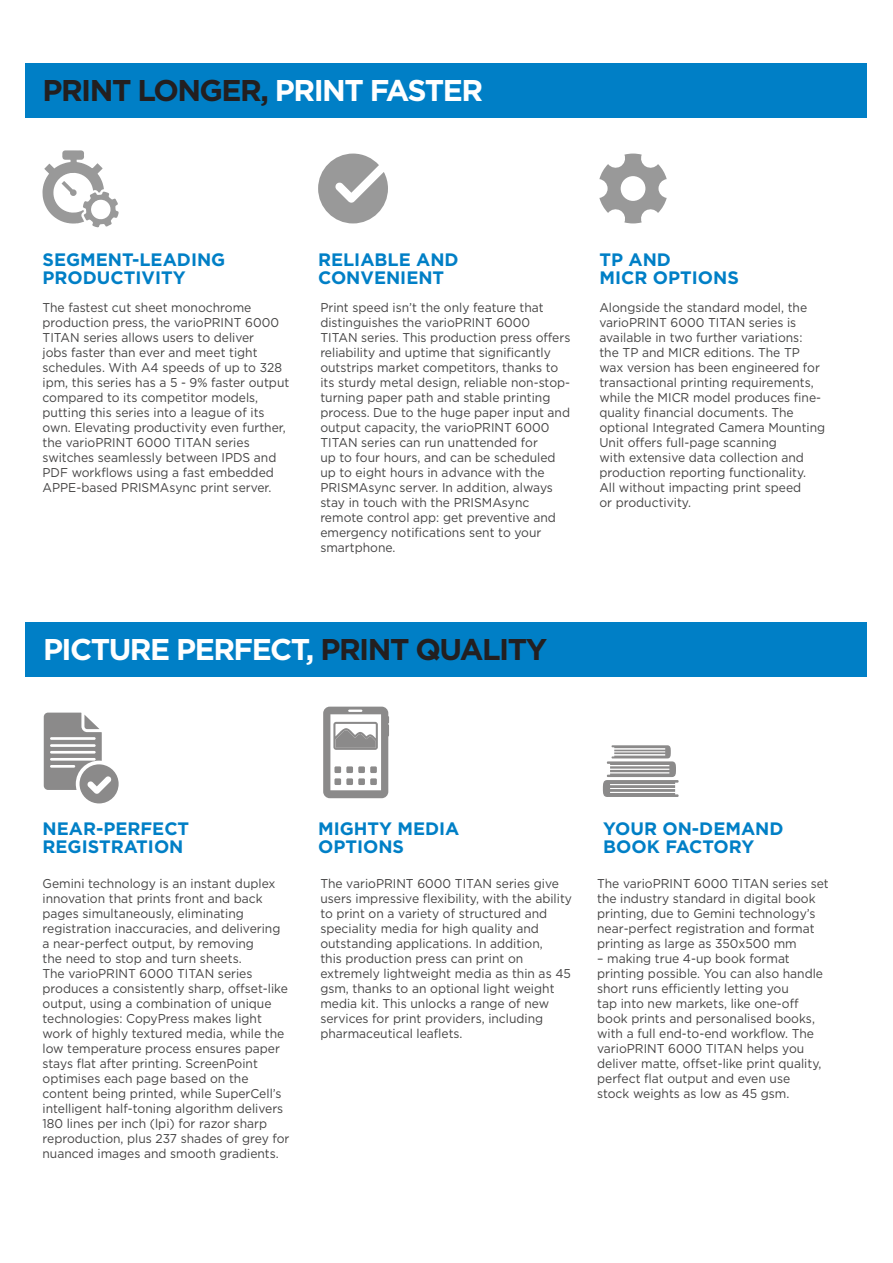
<style>
.page{position:relative;width:893px;height:1263px;background:#fff}
.page>*{position:absolute;margin:0;border:0;box-sizing:border-box;transform-origin:0 0}
.t1{font:700 30px "Gotham";letter-spacing:-.05em;color:#fff}
.t2{font:700 30px "Gotham";letter-spacing:-.05em;color:#231f20}
.t3{font:700 18px/18px "Gotham";color:#007fc6}
.t4{font:12.75px/15px "Gotham";color:#434242;scale:.95 1}
.s1{color:#fff}
.s2{color:#231f20}
</style>
<div class="page">
<div style="left:26px;top:622px;width:841px;height:55px;background:#007fc6"></div>
<div style="left:26px;top:64px;width:841px;height:54px;background:#007fc6"></div>
<svg style="left:318px;top:154px;width:70px;height:69px"></svg>
<svg style="left:42px;top:150px;width:77px;height:77px"></svg>
<svg style="left:599px;top:154px;width:68px;height:69px"></svg>
<svg style="left:603px;top:745px;width:76px;height:52px"></svg>
<svg style="left:44px;top:713px;width:75px;height:90px"></svg>
<svg style="left:323px;top:707px;width:66px;height:91px"></svg>
<h1 class="t2" style="left:43px;top:71px;width:442px">PRINT LONGER, <span class="s1">PRINT FASTER</span></h1>
<h2 class="t3" style="left:43px;top:251px;width:184px">SEGMENT-LEADING<br>PRODUCTIVITY</h2>
<p class="t4" style="left:43px;top:300px;width:261px">The fastest cut sheet monochrome production press, the varioPRINT 6000<br>TITAN series allows users to deliver<br>jobs faster than ever and meet tight schedules. With A4 speeds of up to 328 ipm, this series has a 5 - 9% faster output compared to its competitor models, putting this series into a league of its own. Elevating productivity even further, the varioPRINT 6000 TITAN series switches seamlessly between IPDS and PDF workflows using a fast embedded APPE-based PRISMAsync print server.</p>
<p class="t4" style="left:320px;top:300px;width:265px">Print speed isn’t the only feature that distinguishes the varioPRINT 6000<br>TITAN series. This production press offers reliability and uptime that significantly outstrips market competitors, thanks to its sturdy metal design, reliable non-stop&shy;turning paper path and stable printing process. Due to the huge paper input and output capacity, the varioPRINT 6000<br>TITAN series can run unattended for<br>up to four hours, and can be scheduled up to eight hours in advance with the PRISMAsync server. In addition, always stay in touch with the PRISMAsync remote control app: get preventive and emergency notifications sent to your smartphone.</p>
<p class="t4" style="left:599px;top:300px;width:239px">Alongside the standard model, the varioPRINT 6000 TITAN series is available in two further variations:<br>the TP and MICR editions. The TP wax version has been engineered for transactional printing requirements, while the MICR model produces fine&shy;quality financial documents. The optional Integrated Camera Mounting Unit offers full-page scanning<br>with extensive data collection and production reporting functionality.<br>All without impacting print speed<br>or productivity.</p>
<h2 class="t3" style="left:318px;top:251px;width:142px">RELIABLE AND<br>CONVENIENT</h2>
<h2 class="t3" style="left:599px;top:251px;width:141px">TP AND<br>MICR OPTIONS</h2>
<h1 class="t1" style="left:43px;top:629px;width:506px">PICTURE PERFECT, <span class="s2">PRINT QUALITY</span></h1>
<h2 class="t3" style="left:43px;top:819px;width:148px">NEAR-PERFECT<br>REGISTRATION</h2>
<p class="t4" style="left:43px;top:876px;width:261px">Gemini technology is an instant duplex innovation that prints front and back pages simultaneously, eliminating registration inaccuracies, and delivering a near-perfect output, by removing<br>the need to stop and turn sheets.<br>The varioPRINT 6000 TITAN series produces a consistently sharp, offset-like output, using a combination of unique technologies: CopyPress makes light work of highly textured media, while the low temperature process ensures paper stays flat after printing. ScreenPoint optimises each page based on the content being printed, while SuperCell’s intelligent half-toning algorithm delivers 180 lines per inch (lpi) for razor sharp reproduction, plus 237 shades of grey for nuanced images and smooth gradients.</p>
<p class="t4" style="left:320px;top:876px;width:266px">The varioPRINT 6000 TITAN series give users impressive flexibility, with the ability to print on a variety of structured and speciality media for high quality and outstanding applications. In addition,<br>this production press can print on extremely lightweight media as thin as 45 gsm, thanks to an optional light weight media kit. This unlocks a range of new services for print providers, including pharmaceutical leaflets.</p>
<p class="t4" style="left:597px;top:876px;width:245px">The varioPRINT 6000 TITAN series set the industry standard in digital book printing, due to Gemini technology’s near-perfect registration and format printing as large as 350x500 mm</p>
<h2 class="t3" style="left:318px;top:819px;width:143px">MIGHTY MEDIA<br>OPTIONS</h2>
<h2 class="t3" style="left:603px;top:819px;width:182px">YOUR ON-DEMAND<br>BOOK FACTORY</h2>
<p class="t4" style="left:597px;top:950px;width:239px">– making true 4-up book format printing possible. You can also handle short runs efficiently letting you<br>tap into new markets, like one-off book prints and personalised books, with a full end-to-end workflow. The varioPRINT 6000 TITAN helps you deliver matte, offset-like print quality, perfect flat output and even use stock weights as low as 45 gsm.</p>
</div>
